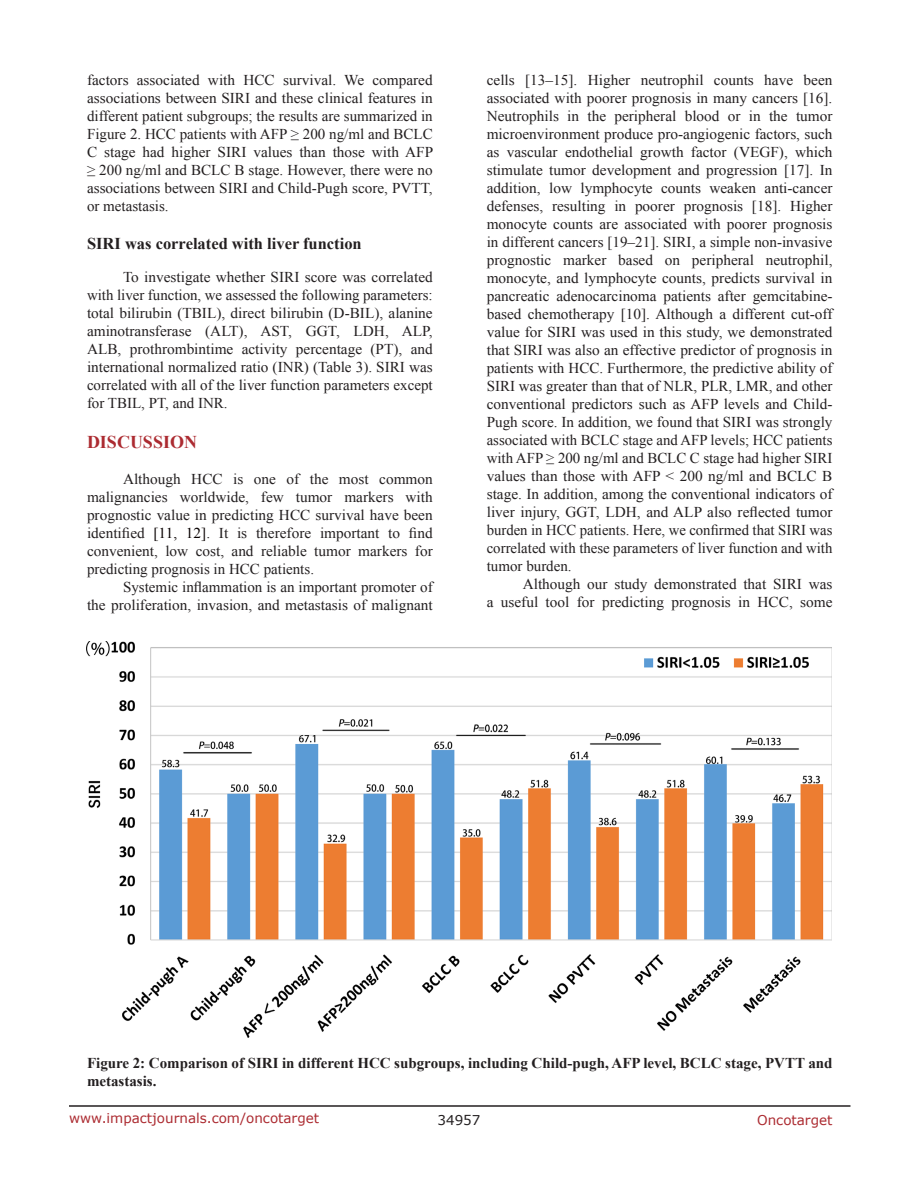
<style>
.page{position:relative;width:918px;height:1188px;background:#fff}
.page>*{position:absolute;margin:0;border:0;box-sizing:border-box;transform-origin:0 0}
.Heading{font:700 18px "Times New Roman";color:#ac2b31}
.SubHeading_middle{font:700 16.5px "Times New Roman";color:#231f20}
.BodyText{font:15px/18px "Times New Roman";color:#231f20;text-align:justify}
.FigureText{font:700 15px/18px "Times New Roman";color:#231f20}
.t1{font:13.5px "Verdana";color:#ac2b31}
.t2{font:13.5px "Verdana";color:#231f20}
.s1{color:#080000}
</style>
<div class="page">
<hr style="left:69px;top:1105px;width:781px;height:2px;background:#231f20">
<img style="left:86px;top:641px;width:746px;height:397px">
<p class="BodyText" style="left:87px;top:71px;width:348px">factors associated with HCC survival. We compared associations between SIRI and these clinical features in different patient subgroups; the results are summarized in Figure 2. HCC patients with AFP ≥ 200 ng/ml and BCLC C stage had higher SIRI values than those with AFP ≥ 200 ng/ml and BCLC B stage. However, there were no associations between SIRI and Child-Pugh score, PVTT, or metastasis.</p>
<p class="SubHeading_middle" style="left:87px;top:232px;width:276px">SIRI was correlated with liver function</p>
<p class="BodyText" style="left:87px;top:268px;width:347px;text-indent:36px">To investigate whether SIRI score was correlated with liver function, we assessed the following parameters: total bilirubin (TBIL), direct bilirubin (D-BIL), alanine aminotransferase (ALT), AST, GGT, LDH, ALP, ALB, prothrombintime activity percentage (PT), and international normalized ratio (INR) (Table 3). SIRI was correlated with all of the liver function parameters except for TBIL, PT, and INR.</p>
<p class="Heading" style="left:87px;top:429px;width:112px">DISCUSSION</p>
<p class="BodyText" style="left:87px;top:470px;width:347px;text-indent:36px">Although HCC is one of the most common malignancies worldwide, few tumor markers with prognostic value in predicting HCC survival have been identified <span class="s1">[11, 12]</span>. It is therefore important to find convenient, low cost, and reliable tumor markers for predicting prognosis in HCC patients.</p>
<p class="BodyText" style="left:87px;top:578px;width:347px;text-align:right">Systemic inflammation is an important promoter of<br>the proliferation, invasion, and metastasis of malignant</p>
<p class="BodyText" style="left:487px;top:71px;width:347px">cells [13–15]. Higher neutrophil counts have been associated with poorer prognosis in many cancers [16].<br>Neutrophils in the peripheral blood or in the tumor microenvironment produce pro-angiogenic factors, such as vascular endothelial growth factor (VEGF), which stimulate tumor development and progression [17]. In addition, low lymphocyte counts weaken anti-cancer defenses, resulting in poorer prognosis [18]. Higher monocyte counts are associated with poorer prognosis in different cancers [19–21]. SIRI, a simple non-invasive prognostic marker based on peripheral neutrophil, monocyte, and lymphocyte counts, predicts survival in pancreatic adenocarcinoma patients after gemcitabine&shy;based chemotherapy [10]. Although a different cut-off value for SIRI was used in this study, we demonstrated that SIRI was also an effective predictor of prognosis in patients with HCC. Furthermore, the predictive ability of SIRI was greater than that of NLR, PLR, LMR, and other conventional predictors such as AFP levels and Child-Pugh score. In addition, we found that SIRI was strongly associated with BCLC stage and AFP levels; HCC patients with AFP ≥ 200 ng/ml and BCLC C stage had higher SIRI values than those with AFP &lt; 200 ng/ml and BCLC B stage. In addition, among the conventional indicators of liver injury, GGT, LDH, and ALP also reflected tumor burden in HCC patients. Here, we confirmed that SIRI was correlated with these parameters of liver function and with tumor burden.</p>
<p class="BodyText" style="left:487px;top:575px;width:347px;text-align:right">Although our study demonstrated that SIRI was<br>a useful tool for predicting prognosis in HCC, some</p>
<p class="FigureText" style="left:87px;top:1054px;width:747px">Figure 2: Comparison of SIRI in different HCC subgroups, including Child-pugh, AFP level, BCLC stage, PVTT and metastasis.</p>
<p class="t1" style="left:69px;top:1109px;width:252px">www.impactjournals.com/oncotarget</p>
<p class="t2" style="left:438px;top:1111px;width:44px">34957</p>
<p class="t1" style="left:757px;top:1111px;width:77px">Oncotarget</p>
</div>
